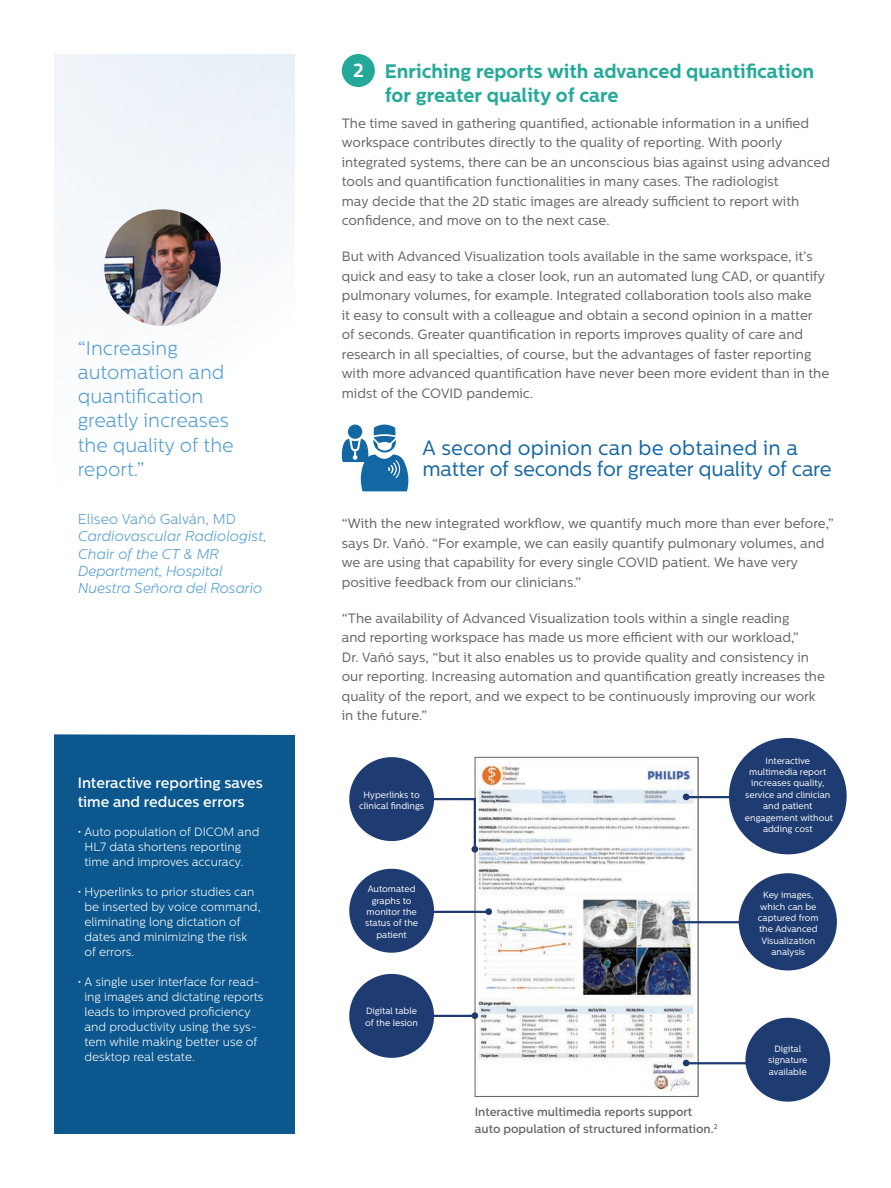
<style>
.page{position:relative;width:891px;height:1188px;background:#fff}
.page>*{position:absolute;margin:0;border:0;box-sizing:border-box;transform-origin:0 0}
.t1{font:20.4px/21.8px "Centrale Sans";letter-spacing:-.01em;color:#1367a3}
.t2{font:300 19.5px/24px "Centrale Sans";color:#509bd2}
.t3{font:700 19.5px/24px "Centrale Sans";color:#24a999}
.t4{font:700 18.9px "Centrale Sans";color:#fff}
.t5{font:500 15px/19.5px "Centrale Sans";color:#fff}
.t6{font:italic 300 14.25px/17.1px "Centrale Sans";letter-spacing:-.01em;color:#509bd2}
.t7{font:300 14.25px "Centrale Sans";color:#509bd2}
.t8{font:13.5px/19.5px "Centrale Sans";color:#646464}
.t9{font:300 12px/15px "Centrale Sans";color:#fff}
.t10{font:500 12px/16.5px "Centrale Sans";color:#646464}
.t11{font:9.15px/11.4px "Centrale Sans";color:#fff;text-align:center}
</style>
<div class="page">
<svg style="left:342px;top:425px;width:66px;height:66px"></svg>
<div style="left:54px;top:735px;width:240px;height:399px;background:#0c588e"></div>
<div style="left:729px;top:738px;width:118px;height:116px;background:#1e3b72;border-radius:50%"></div>
<div style="left:739px;top:873px;width:98px;height:97px;background:#1e3b72;border-radius:50%"></div>
<div style="left:745px;top:1018px;width:85px;height:84px;background:#1e3b72;border-radius:50%"></div>
<div style="left:349px;top:757px;width:85px;height:84px;background:#1e3b72;border-radius:50%"></div>
<div style="left:349px;top:974px;width:85px;height:84px;background:#1e3b72;border-radius:50%"></div>
<div style="left:349px;top:869px;width:85px;height:84px;background:#1e3b72;border-radius:50%"></div>
<div style="left:54px;top:54px;width:240px;height:681px;background:linear-gradient(to bottom,#eff4f9,#fff)"></div>
<img style="left:477px;top:765px;width:219px;height:327px">
<div style="left:475px;top:757px;width:223px;height:340px;border:1px solid #646464"></div>
<div style="left:342px;top:54px;width:33px;height:33px;background:#24a999;border-radius:50%"></div>
<hr style="left:430px;top:798px;width:45px;height:2px;background:#1e3b72">
<hr style="left:474px;top:798px;width:2px;height:52px;background:#1e3b72">
<div style="left:472px;top:846px;width:6px;height:7px;background:#1e3b72;border-radius:50%"></div>
<img style="left:104px;top:209px;width:117px;height:117px;border-radius:58px">
<hr style="left:430px;top:911px;width:59px;height:2px;background:#1e3b72">
<hr style="left:676px;top:921px;width:76px;height:2px;background:#1e3b72">
<hr style="left:686px;top:796px;width:77px;height:2px;background:#1e3b72">
<hr style="left:686px;top:1062px;width:77px;height:2px;background:#1e3b72">
<hr style="left:417px;top:1015px;width:58px;height:2px;background:#1e3b72">
<div style="left:485px;top:908px;width:7px;height:7px;background:#1e3b72;border-radius:50%"></div>
<div style="left:672px;top:919px;width:7px;height:6px;background:#1e3b72;border-radius:50%"></div>
<svg style="left:683px;top:794px;width:6px;height:6px"></svg>
<svg style="left:683px;top:1060px;width:6px;height:6px"></svg>
<div style="left:472px;top:1012px;width:6px;height:7px;background:#1e3b72;border-radius:50%"></div>
<h2 class="t2" style="left:78px;top:337px;width:157px">“Increasing automation and quantification greatly increases the quality of the report.”</h2>
<p class="t7" style="left:78px;top:511px;width:160px">Eliseo Vañó Galván, MD</p>
<p class="t6" style="left:78px;top:528px;width:191px">Cardiovascular Radiologist,<br>Chair of the CT &amp; MR<br>Department, Hospital<br>Nuestra Señora del Rosario</p>
<p class="t5" style="left:78px;top:773px;width:187px">Interactive reporting saves time and reduces errors</p>
<p class="t9" style="left:84px;top:824px;width:176px;text-indent:-7px">• Auto population of DICOM and<br>HL7 data shortens reporting time and improves accuracy.</p>
<p class="t9" style="left:84px;top:884px;width:178px;text-indent:-7px">• Hyperlinks to prior studies can be inserted by voice command, eliminating long dictation of dates and minimizing the risk of errors.</p>
<p class="t9" style="left:84px;top:974px;width:181px;text-indent:-7px">• A single user interface for read&shy;ing images and dictating reports leads to improved proficiency and productivity using the sys&shy;tem while making better use of desktop real estate.</p>
<h2 class="t3" style="left:385px;top:59px;width:431px">Enriching reports with advanced quantification for greater quality of care</h2>
<p class="t8" style="left:342px;top:113px;width:490px">The time saved in gathering quantified, actionable information in a unified workspace contributes directly to the quality of reporting. With poorly integrated systems, there can be an unconscious bias against using advanced tools and quantification functionalities in many cases. The radiologist<br>may decide that the 2D static images are already sufficient to report with confidence, and move on to the next case.</p>
<p class="t8" style="left:342px;top:247px;width:489px">But with Advanced Visualization tools available in the same workspace, it’s quick and easy to take a closer look, run an automated lung CAD, or quantify pulmonary volumes, for example. Integrated collaboration tools also make<br>it easy to consult with a colleague and obtain a second opinion in a matter<br>of seconds. Greater quantification in reports improves quality of care and research in all specialties, of course, but the advantages of faster reporting with more advanced quantification have never been more evident than in the midst of the COVID pandemic.</p>
<h3 class="t4" style="left:353px;top:60px;width:12px">2</h3>
<h1 class="t1" style="left:423px;top:436px;width:411px">A second opinion can be obtained in a matter of seconds for greater quality of care</h1>
<p class="t8" style="left:342px;top:514px;width:494px">“With the new integrated workflow, we quantify much more than ever before,” says Dr. Vañó. “For example, we can easily quantify pulmonary volumes, and we are using that capability for every single COVID patient. We have very positive feedback from our clinicians.”</p>
<p class="t8" style="left:342px;top:608px;width:485px">“The availability of Advanced Visualization tools within a single reading<br>and reporting workspace has made us more efficient with our workload,”<br>Dr. Vañó says, “but it also enables us to provide quality and consistency in our reporting. Increasing automation and quantification greatly increases the quality of the report, and we expect to be continuously improving our work in the future.”</p>
<p class="t11" style="left:359px;top:789px;width:67px">Hyperlinks to clinical findings</p>
<p class="t11" style="left:365px;top:883px;width:55px">Automated graphs to monitor the status of the patient</p>
<p class="t11" style="left:365px;top:1005px;width:54px;text-align:left">Digital table of the lesion</p>
<p class="t11" style="left:745px;top:755px;width:90px">Interactive multimedia report increases quality, service and clinician and patient engagement without adding cost</p>
<p class="t11" style="left:758px;top:889px;width:62px">Key images, which can be captured from the Advanced<br>Visualization analysis</p>
<p class="t10" style="left:475px;top:1104px;width:244px">Interactive multimedia reports support auto population of structured information.<sup>2</sup></p>
<p class="t11" style="left:768px;top:1043px;width:41px">Digital signature available</p>
</div>
